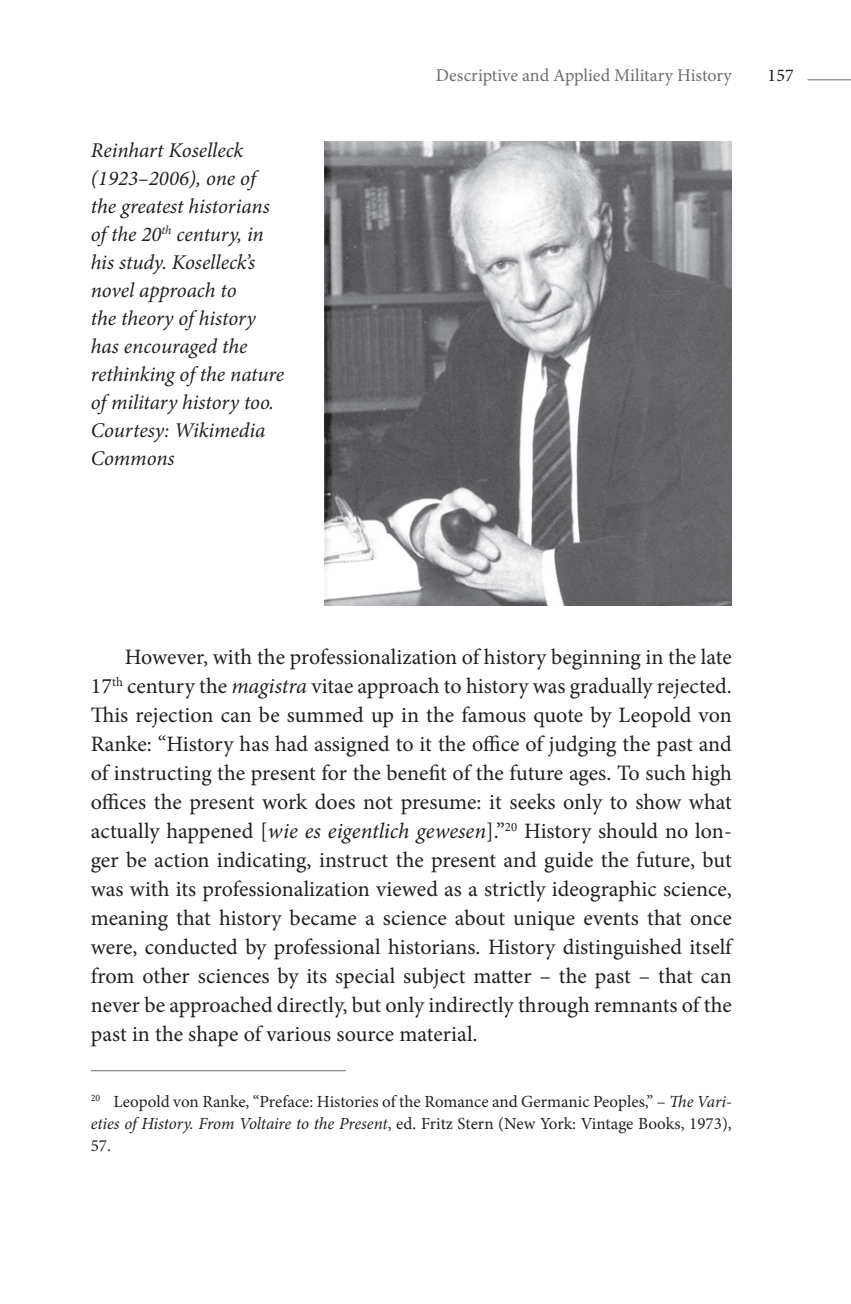
<style>
.page{position:relative;width:851px;height:1304px;background:#fff}
.page>*{position:absolute;margin:0;border:0;box-sizing:border-box;transform-origin:0 0}
.t1{font:22px/29px "Minion Pro";color:#231f20;text-align:justify}
.t2{font:italic 21px/28px "Minion Pro";letter-spacing:-.005em;color:#231f20}
.t3{font:18px "Minion Pro";letter-spacing:-.005em;color:#6c6d70}
.t4{font:18px "Minion Pro";color:#231f20}
.t5{font:17px/22px "Minion Pro";letter-spacing:.005em;color:#231f20;text-align:justify}
.s1{font-style:italic}
</style>
<div class="page">
<hr style="left:807px;top:79px;width:43px;height:1px;background:#6c6d70">
<hr style="left:91px;top:1070px;width:255px;height:1px;background:#6c6d70">
<img style="left:325px;top:142px;width:406px;height:464px">
<p class="t2" style="left:91px;top:136px;width:195px">Reinhart Koselleck (1923–2006), one of the greatest historians of the 20<sup>th</sup> century, in his study. Koselleck’s novel approach to<br>the theory of history has encouraged the rethinking of the nature of military history too.<br>Courtesy: Wikimedia<br>Commons</p>
<p class="t3" style="left:436px;top:63px;width:297px">Descriptive and Applied Military History</p>
<p class="t4" style="left:767px;top:63px;width:28px">157</p>
<p class="t1" style="left:91px;top:643px;width:642px;text-indent:34px">However, with the professionalization of history beginning in the late 17<sup>th</sup> century the <span class="s1">magistra</span> vitae approach to history was gradually rejected.<br>This rejection can be summed up in the famous quote by Leopold von Ranke: “History has had assigned to it the office of judging the past and of instructing the present for the benefit of the future ages. To such high offices the present work does not presume: it seeks only to show what actually happened [<span class="s1">wie es eigentlich gewesen</span>].”<sup>20</sup> History should no lon&shy;ger be action indicating, instruct the present and guide the future, but was with its professionalization viewed as a strictly ideographic science, meaning that history became a science about unique events that once were, conducted by professional historians. History distinguished itself from other sciences by its special subject matter – the past – that can never be approached directly, but only indirectly through remnants of the past in the shape of various source material.</p>
<p class="t5" style="left:91px;top:1091px;width:642px"><sup>20</sup> Leopold von Ranke, “Preface: Histories of the Romance and Germanic Peoples,” – <span class="s1">The Vari&shy;eties of History. From Voltaire to the Present</span>, ed. Fritz Stern (New York: Vintage Books, 1973), 57.</p>
</div>
